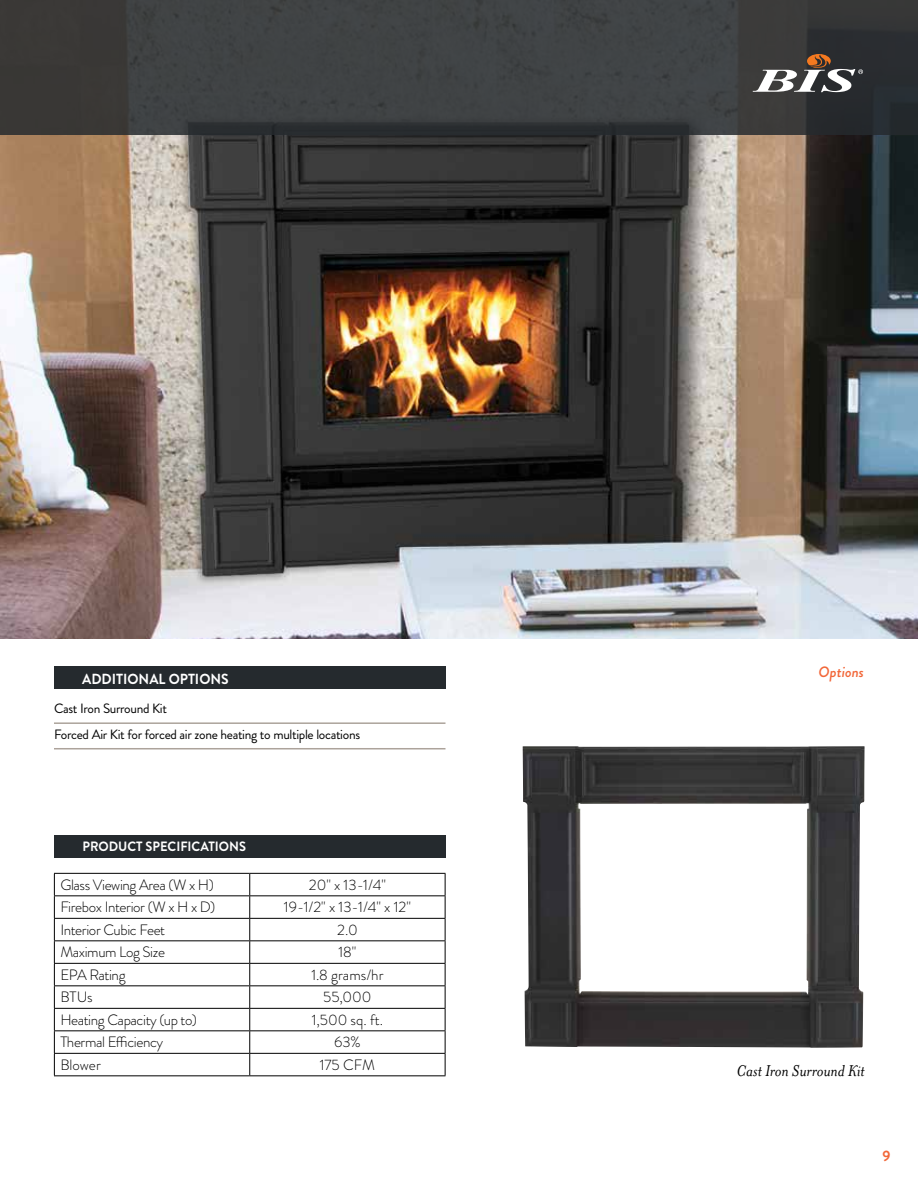
<style>
.page{position:relative;width:918px;height:1188px;background:#fff}
.page>*{position:absolute;margin:0;border:0;box-sizing:border-box;transform-origin:0 0}
.t1{font:italic 18px "Mrs Eaves OT";color:#000}
.t2{font:300 15px "Brandon Grotesque";letter-spacing:-.025em;color:#000}
.t3{font:italic 500 15px "Brandon Grotesque";color:#f26739}
.t4{font:700 15px "Brandon Grotesque";color:#f26739}
.t5{font:700 14.7px "Brandon Grotesque";color:#fff;scale:.95 1}
.t6{font:13.5px/25.5px "Brandon Grotesque";letter-spacing:-.025em;color:#000}
.t7{font:700 13.5px "Brandon Grotesque";color:#fff;scale:.95 1}
</style>
<div class="page">
<img style="left:0;top:135px;width:918px;height:503px">
<div style="left:54px;top:836px;width:392px;height:22px;background:#252a2e"></div>
<hr style="left:54px;top:873px;width:196px;height:1px;background:#000">
<hr style="left:250px;top:873px;width:196px;height:1px;background:#000">
<hr style="left:54px;top:895px;width:196px;height:1px;background:#000">
<hr style="left:250px;top:895px;width:196px;height:1px;background:#000">
<hr style="left:54px;top:918px;width:196px;height:1px;background:#000">
<hr style="left:250px;top:918px;width:196px;height:1px;background:#000">
<hr style="left:54px;top:940px;width:196px;height:1px;background:#000">
<hr style="left:250px;top:940px;width:196px;height:1px;background:#000">
<hr style="left:54px;top:963px;width:196px;height:1px;background:#000">
<hr style="left:250px;top:963px;width:196px;height:1px;background:#000">
<hr style="left:54px;top:985px;width:196px;height:1px;background:#000">
<hr style="left:250px;top:985px;width:196px;height:1px;background:#000">
<hr style="left:54px;top:1008px;width:196px;height:1px;background:#000">
<hr style="left:250px;top:1008px;width:196px;height:1px;background:#000">
<hr style="left:54px;top:1030px;width:196px;height:1px;background:#000">
<hr style="left:250px;top:1030px;width:196px;height:1px;background:#000">
<hr style="left:54px;top:1053px;width:196px;height:1px;background:#000">
<svg style="left:54px;top:874px;width:1px;height:201px"></svg>
<hr style="left:250px;top:1053px;width:196px;height:1px;background:#000">
<svg style="left:249px;top:874px;width:1px;height:201px"></svg>
<svg style="left:445px;top:874px;width:1px;height:201px"></svg>
<hr style="left:54px;top:1075px;width:196px;height:1px;background:#000">
<hr style="left:250px;top:1075px;width:196px;height:1px;background:#000">
<hr style="left:54px;top:722px;width:392px;height:2px;background:#aca39b">
<hr style="left:54px;top:748px;width:392px;height:1px;background:#aca39b">
<div style="left:54px;top:667px;width:392px;height:22px;background:#252a2e"></div>
<img style="left:523px;top:746px;width:342px;height:302px">
<svg style="left:0;top:0;width:918px;height:135px;background:#3b3d3e"></svg>
<svg style="left:753px;top:54px;width:110px;height:38px"></svg>
<p class="t5" style="left:82px;top:668px;width:156px">ADDITIONAL OPTIONS</p>
<p class="t6" style="left:54px;top:696px;width:308px">Cast Iron Surround Kit<br>Forced Air Kit for forced air zone heating to multiple locations</p>
<p class="t7" style="left:82px;top:837px;width:174px">PRODUCT SPECIFICATIONS</p>
<p class="t2" style="left:60px;top:874px;width:155px">Glass Viewing Area (W x H)</p>
<p class="t2" style="left:309px;top:874px;width:79px">20" x 13-1/4"</p>
<p class="t2" style="left:60px;top:897px;width:156px">Firebox Interior (W x H x D)</p>
<p class="t2" style="left:284px;top:897px;width:128px">19-1/2" x 13-1/4" x 12"</p>
<p class="t2" style="left:60px;top:919px;width:106px">Interior Cubic Feet</p>
<p class="t2" style="left:337px;top:919px;width:22px">2.0</p>
<p class="t2" style="left:60px;top:942px;width:106px">Maximum Log Size</p>
<p class="t2" style="left:338px;top:942px;width:19px">18"</p>
<p class="t2" style="left:60px;top:964px;width:67px">EPA Rating</p>
<p class="t2" style="left:311px;top:964px;width:74px">1.8 grams/hr</p>
<p class="t2" style="left:60px;top:987px;width:34px">BTUs</p>
<p class="t2" style="left:323px;top:987px;width:50px">55,000</p>
<p class="t2" style="left:60px;top:1009px;width:138px">Heating Capacity (up to)</p>
<p class="t2" style="left:312px;top:1009px;width:73px">1,500 sq. ft.</p>
<p class="t2" style="left:60px;top:1032px;width:104px">Thermal Efficiency</p>
<p class="t2" style="left:334px;top:1032px;width:28px">63%</p>
<p class="t2" style="left:60px;top:1054px;width:42px">Blower</p>
<p class="t2" style="left:320px;top:1054px;width:57px">175 CFM</p>
<p class="t3" style="left:819px;top:662px;width:47px">Options</p>
<p class="t1" style="left:737px;top:1061px;width:130px">Cast Iron Surround Kit</p>
<p class="t4" style="left:882px;top:1145px;width:10px">9</p>
</div>
